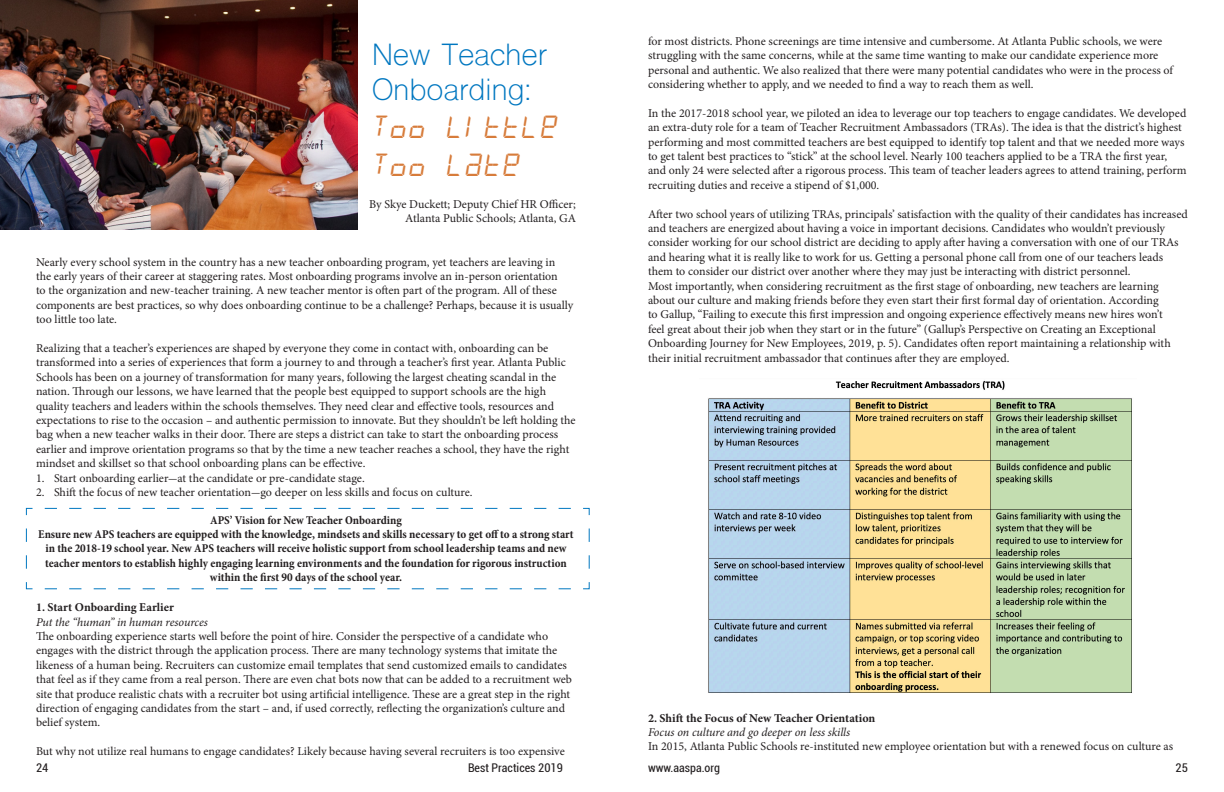
<style>
.page{position:relative;width:1224px;height:792px;background:#fff}
.page>*{position:absolute;margin:0;border:0;box-sizing:border-box;transform-origin:0 0}
.t1{font:32px/38.4px "alarmclock";color:#d77c3b}
.t2{font:29px/34.8px "Shree Dev 0714";color:#0077c0}
.t3{font:12px/14.4px "Minion Pro";color:#231f20}
.t4{font:700 condensed 12px/14.4px "Minion Pro";color:#231f20;text-align:center}
.t5{font:italic 12px "Minion Pro";letter-spacing:-.01em;color:#231f20}
.t6{font:700 12px "Minion Pro";color:#231f20}
.t7{font:condensed 12px "Roboto";color:#231f20}
</style>
<div class="page">
<img style="left:708px;top:380px;width:424px;height:313px">
<img style="left:0;top:0;width:358px;height:229px">
<svg style="left:45px;top:589px;width:526px;height:1px"></svg>
<svg style="left:589px;top:528px;width:1px;height:41px"></svg>
<svg style="left:26px;top:508px;width:563px;height:81px"></svg>
<p class="t2" style="left:372px;top:40px;width:176px">New Teacher<br>Onboarding:</p>
<p class="t1" style="left:372px;top:109px;width:189px">Too Little<br>Too Late</p>
<p class="t3" style="left:369px;top:197px;width:208px;text-align:right">By Skye Duckett; Deputy Chief HR Officer;<br>Atlanta Public Schools; Atlanta, GA</p>
<p class="t3" style="left:36px;top:255px;width:539px">Nearly every school system in the country has a new teacher onboarding program, yet teachers are leaving in the early years of their career at staggering rates. Most onboarding programs involve an in-person orientation<br>to the organization and new-teacher training. A new teacher mentor is often part of the program. All of these components are best practices, so why does onboarding continue to be a challenge? Perhaps, because it is usually too little too late.</p>
<p class="t3" style="left:36px;top:341px;width:541px">Realizing that a teacher’s experiences are shaped by everyone they come in contact with, onboarding can be transformed into a series of experiences that form a journey to and through a teacher’s first year. Atlanta Public Schools has been on a journey of transformation for many years, following the largest cheating scandal in the nation. Through our lessons, we have learned that the people best equipped to support schools are the high quality teachers and leaders within the schools themselves. They need clear and effective tools, resources and expectations to rise to the occasion – and authentic permission to innovate. But they shouldn’t be left holding the bag when a new teacher walks in their door. There are steps a district can take to start the onboarding process earlier and improve orientation programs so that by the time a new teacher reaches a school, they have the right mindset and skillset so that school onboarding plans can be effective.</p>
<p class="t3" style="left:36px;top:471px;width:330px">1. Start onboarding earlier-at the candidate or pre-candidate stage.</p>
<p class="t3" style="left:36px;top:485px;width:438px">2. Shift the focus of new teacher orientation-go deeper on less skills and focus on culture.</p>
<p class="t4" style="left:210px;top:512px;width:193px">APS’ Vision for New Teacher Onboarding</p>
<p class="t4" style="left:38px;top:527px;width:537px">Ensure new APS teachers are equipped with the knowledge, mindsets and skills necessary to get off to a strong start in the 2018-19 school year. New APS teachers will receive holistic support from school leadership teams and new teacher mentors to establish highly engaging learning environments and the foundation for rigorous instruction within the first 90 days of the school year.</p>
<p class="t6" style="left:36px;top:599px;width:139px">1. Start Onboarding Earlier</p>
<p class="t5" style="left:36px;top:613px;width:173px">Put the “human” in human resources</p>
<p class="t3" style="left:36px;top:629px;width:537px">The onboarding experience starts well before the point of hire. Consider the perspective of a candidate who engages with the district through the application process. There are many technology systems that imitate the likeness of a human being. Recruiters can customize email templates that send customized emails to candidates that feel as if they came from a real person. There are even chat bots now that can be added to a recruitment web site that produce realistic chats with a recruiter bot using artificial intelligence. These are a great step in the right direction of engaging candidates from the start – and, if used correctly, reflecting the organization’s culture and belief system.</p>
<p class="t3" style="left:36px;top:744px;width:530px">But why not utilize real humans to engage candidates? Likely because having several recruiters is too expensive</p>
<p class="t3" style="left:648px;top:34px;width:527px">for most districts. Phone screenings are time intensive and cumbersome. At Atlanta Public schools, we were struggling with the same concerns, while at the same time wanting to make our candidate experience more personal and authentic. We also realized that there were many potential candidates who were in the process of considering whether to apply, and we needed to find a way to reach them as well.</p>
<p class="t3" style="left:648px;top:106px;width:540px">In the 2017-2018 school year, we piloted an idea to leverage our top teachers to engage candidates. We developed an extra-duty role for a team of Teacher Recruitment Ambassadors (TRAs). The idea is that the district’s highest performing and most committed teachers are best equipped to identify top talent and that we needed more ways to get talent best practices to “stick” at the school level. Nearly 100 teachers applied to be a TRA the first year, and only 24 were selected after a rigorous process. This team of teacher leaders agrees to attend training, perform recruiting duties and receive a stipend of $1,000.</p>
<p class="t3" style="left:648px;top:207px;width:541px">After two school years of utilizing TRAs, principals’ satisfaction with the quality of their candidates has increased and teachers are energized about having a voice in important decisions. Candidates who wouldn’t previously consider working for our school district are deciding to apply after having a conversation with one of our TRAs and hearing what it is really like to work for us. Getting a personal phone call from one of our teachers leads them to consider our district over another where they may just be interacting with district personnel.</p>
<p class="t3" style="left:648px;top:279px;width:524px">Most importantly, when considering recruitment as the first stage of onboarding, new teachers are learning about our culture and making friends before they even start their first formal day of orientation. According to Gallup, “Failing to execute this first impression and ongoing experience effectively means new hires won’t feel great about their job when they start or in the future” (Gallup’s Perspective on Creating an Exceptional Onboarding Journey for New Employees, 2019, p. 5). Candidates often report maintaining a relationship with their initial recruitment ambassador that continues after they are employed.</p>
<p class="t6" style="left:648px;top:709px;width:229px">2. Shift the Focus of New Teacher Orientation</p>
<p class="t5" style="left:648px;top:724px;width:204px">Focus on culture and go deeper on less skills</p>
<p class="t3" style="left:648px;top:739px;width:527px">In 2015, Atlanta Public Schools re-instituted new employee orientation but with a renewed focus on culture as</p>
<p class="t7" style="left:36px;top:760px;width:14px">24</p>
<p class="t7" style="left:468px;top:760px;width:96px">Best Practices 2019</p>
<p class="t7" style="left:648px;top:760px;width:74px">www.aaspa.org</p>
<p class="t7" style="left:1176px;top:760px;width:14px">25</p>
</div>
